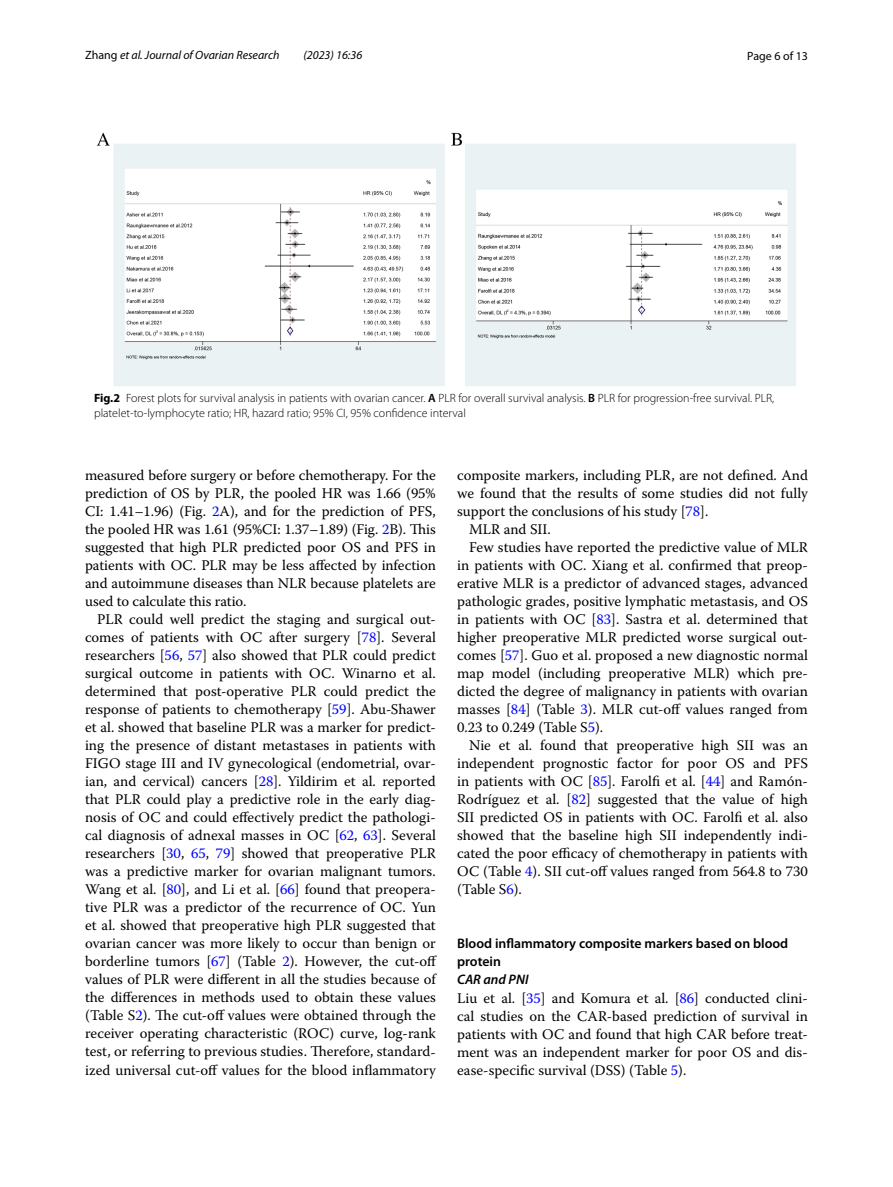
<style>
.page{position:relative;width:893px;height:1187px;background:#fff}
.page>*{position:absolute;margin:0;border:0;box-sizing:border-box;transform-origin:0 0}
.t1{font:14.7px/18px "Warnock Pro";color:#000;text-align:justify}
.t2{font:600 13.8px/18px "Myriad Pro";color:#000}
.t3{font:italic 600 13.8px "Myriad Pro";color:#000}
.t4{font:300 12px/15px "Myriad Pro";color:#000}
.t5{font:italic 12px "Myriad Pro";color:#000}
.t6{font:12px "Myriad Pro";color:#000}
.s1{font-style:normal}
.s2{font-weight:700}
.s3{font-weight:600}
.s4{color:#00f}
</style>
<div class="page">
<img style="left:96px;top:133px;width:700px;height:253px">
<p class="t5" style="left:85px;top:48px;width:196px"><span class="s1">Zhang</span> et al. Journal of Ovarian Research</p>
<p class="t5" style="left:304px;top:48px;width:60px">(2023) 16:36</p>
<p class="t6" style="left:747px;top:48px;width:62px">Page 6 of 13</p>
<p class="t4" style="left:94px;top:390px;width:682px"><span class="s2">Fig.2</span> Forest plots for survival analysis in patients with ovarian cancer. <span class="s3">A</span> PLR for overall survival analysis. <span class="s3">B</span> PLR for progression-free survival. PLR, platelet-to-lymphocyte ratio; HR, hazard ratio; 95% CI, 95% confidence interval</p>
<p class="t1" style="left:85px;top:466px;width:352px">measured before surgery or before chemotherapy. For the prediction of OS by PLR, the pooled HR was 1.66 (95% CI: 1.41–1.96) (Fig. <span class="s4">2</span>A), and for the prediction of PFS, the pooled HR was 1.61 (95%CI: 1.37–1.89) (Fig. <span class="s4">2</span>B). This suggested that high PLR predicted poor OS and PFS in patients with OC. PLR may be less affected by infection and autoimmune diseases than NLR because platelets are used to calculate this ratio.</p>
<p class="t1" style="left:85px;top:610px;width:353px;text-indent:12px">PLR could well predict the staging and surgical out&shy;comes of patients with OC after surgery [<span class="s4">78</span>]. Several researchers [<span class="s4">56</span>, <span class="s4">57</span>] also showed that PLR could predict surgical outcome in patients with OC. Winarno et al. determined that post-operative PLR could predict the response of patients to chemotherapy [<span class="s4">59</span>]. Abu-Shawer et al. showed that baseline PLR was a marker for predict&shy;ing the presence of distant metastases in patients with FIGO stage III and IV gynecological (endometrial, ovar&shy;ian, and cervical) cancers [<span class="s4">28</span>]. Yildirim et al. reported that PLR could play a predictive role in the early diag&shy;nosis of OC and could effectively predict the pathologi&shy;cal diagnosis of adnexal masses in OC [<span class="s4">62</span>, <span class="s4">63</span>]. Several researchers [<span class="s4">30</span>, <span class="s4">65</span>, <span class="s4">79</span>] showed that preoperative PLR was a predictive marker for ovarian malignant tumors.<br>Wang et al. [<span class="s4">80</span>], and Li et al. [<span class="s4">66</span>] found that preopera&shy;tive PLR was a predictor of the recurrence of OC. Yun et al. showed that preoperative high PLR suggested that ovarian cancer was more likely to occur than benign or borderline tumors [<span class="s4">67</span>] (Table <span class="s4">2</span>). However, the cut-off values of PLR were different in all the studies because of the differences in methods used to obtain these values (Table S<span class="s4">2</span>). The cut-off values were obtained through the receiver operating characteristic (ROC) curve, log-rank test, or referring to previous studies. Therefore, standard&shy;ized universal cut-off values for the blood inflammatory</p>
<p class="t1" style="left:457px;top:466px;width:352px">composite markers, including PLR, are not defined. And</p>
<p class="t1" style="left:457px;top:484px;width:352px">we found that the results of some studies did not fully</p>
<p class="t1" style="left:457px;top:502px;width:253px">support the conclusions of his study [<span class="s4">78</span>].</p>
<p class="t1" style="left:469px;top:520px;width:83px">MLR and SII.</p>
<p class="t1" style="left:469px;top:538px;width:340px">Few studies have reported the predictive value of MLR</p>
<p class="t1" style="left:457px;top:556px;width:352px">in patients with OC. Xiang et al. confirmed that preop-</p>
<p class="t1" style="left:457px;top:574px;width:352px">erative MLR is a predictor of advanced stages, advanced</p>
<p class="t1" style="left:457px;top:592px;width:352px">pathologic grades, positive lymphatic metastasis, and OS</p>
<p class="t1" style="left:457px;top:610px;width:352px">in patients with OC [<span class="s4">83</span>]. Sastra et al. determined that</p>
<p class="t1" style="left:457px;top:628px;width:352px">higher preoperative MLR predicted worse surgical out-</p>
<p class="t1" style="left:457px;top:646px;width:352px">comes [<span class="s4">57</span>]. Guo et al. proposed a new diagnostic normal</p>
<p class="t1" style="left:457px;top:664px;width:352px">map model (including preoperative MLR) which pre-</p>
<p class="t1" style="left:457px;top:682px;width:352px">dicted the degree of malignancy in patients with ovarian</p>
<p class="t1" style="left:457px;top:700px;width:352px">masses [<span class="s4">84</span>] (Table <span class="s4">3</span>). MLR cut-off values ranged from</p>
<p class="t1" style="left:457px;top:718px;width:148px">0.23 to 0.249 (Table S<span class="s4">5</span>).</p>
<p class="t1" style="left:469px;top:736px;width:340px">Nie et al. found that preoperative high SII was an</p>
<p class="t1" style="left:457px;top:754px;width:352px">independent prognostic factor for poor OS and PFS</p>
<p class="t1" style="left:457px;top:772px;width:352px">in patients with OC [<span class="s4">85</span>]. Farolfi et al. [<span class="s4">44</span>] and Ramón-</p>
<p class="t1" style="left:457px;top:790px;width:352px">Rodríguez et al. [<span class="s4">82</span>] suggested that the value of high</p>
<p class="t1" style="left:457px;top:808px;width:352px">SII predicted OS in patients with OC. Farolfi et al. also</p>
<p class="t1" style="left:457px;top:826px;width:352px">showed that the baseline high SII independently indi-</p>
<p class="t1" style="left:457px;top:844px;width:352px">cated the poor efficacy of chemotherapy in patients with</p>
<p class="t1" style="left:457px;top:862px;width:352px">OC (Table <span class="s4">4</span>). SII cut-off values ranged from 564.8 to 730</p>
<p class="t1" style="left:457px;top:880px;width:66px">(Table S<span class="s4">6</span>).</p>
<p class="t2" style="left:457px;top:934px;width:333px">Blood inflammatory composite markers based on blood protein</p>
<p class="t3" style="left:457px;top:970px;width:73px">CAR and PNI</p>
<p class="t1" style="left:457px;top:988px;width:352px">Liu et al. [<span class="s4">35</span>] and Komura et al. [<span class="s4">86</span>] conducted clini&shy;cal studies on the CAR-based prediction of survival in patients with OC and found that high CAR before treat&shy;ment was an independent marker for poor OS and dis&shy;ease-specific survival (DSS) (Table <span class="s4">5</span>).</p>
</div>
